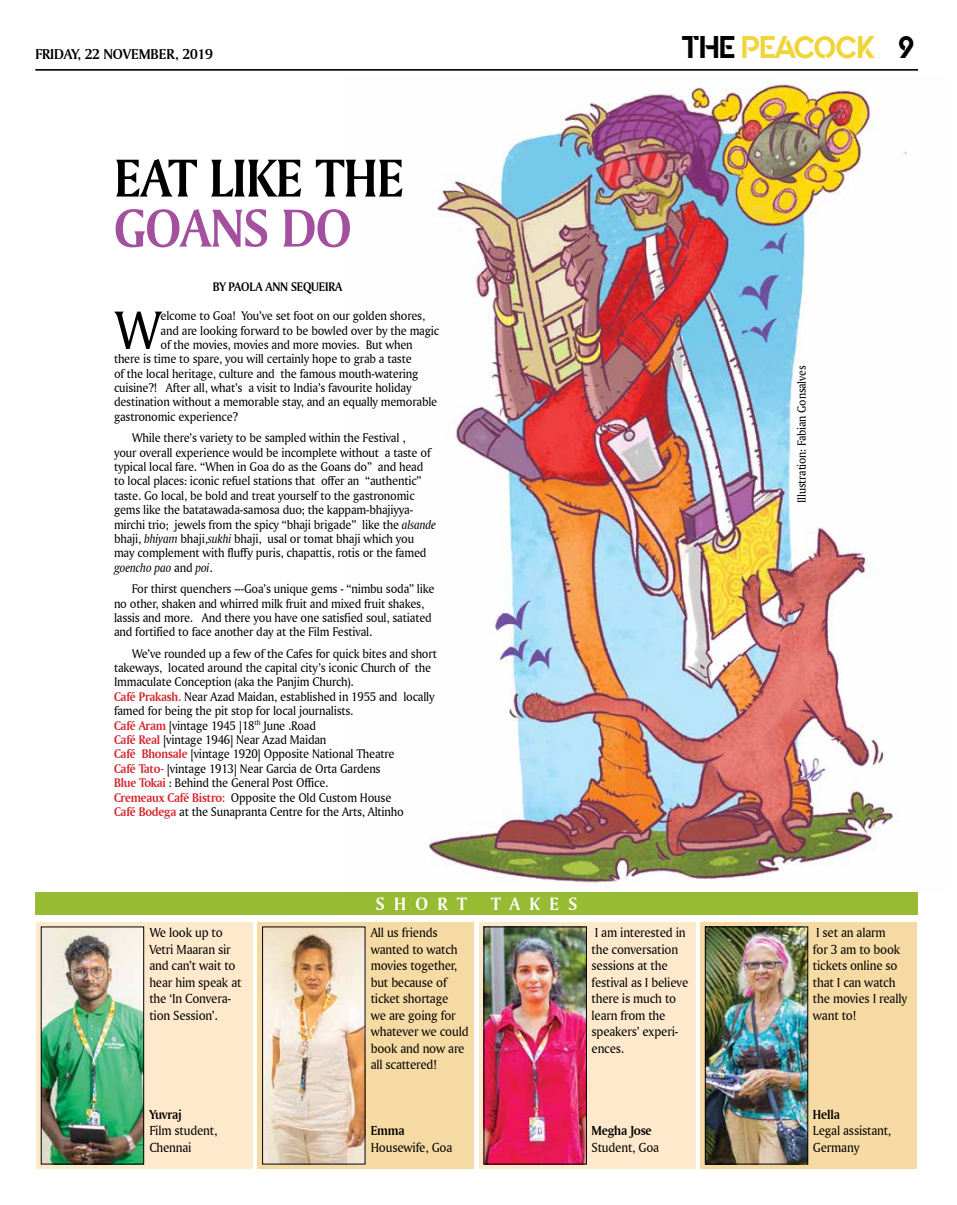
<style>
.page{position:relative;width:957px;height:1205px;background:#fff}
.page>*{position:absolute;margin:0;border:0;box-sizing:border-box;transform-origin:0 0}
.t1{font:57px "Amerigo BT Roman A";color:#000;scale:.95 1}
.t2{font:56.25px "Amerigo BT Bold A";letter-spacing:-.015em;color:#000;scale:.95 1}
.t3{font:56.25px "Amerigo BT Bold A";letter-spacing:-.015em;color:#a3509f;scale:.95 1}
.t4{font:31.25px "Quantify";color:#f0d53a;scale:.95 1}
.t5{font:31.25px "Quantify";color:#000;scale:.95 1}
.t6{font:18.75px "Amerigo BT Bold A";letter-spacing:.5em;color:#fff}
.t7{font:15px "Amerigo BT Bold A";letter-spacing:-.01em;color:#000}
.t8{font:13.75px/16.5px "Amerigo BT Roman A";letter-spacing:-.015em;color:#000;scale:.95 1}
.t9{font:13.75px "Amerigo BT Bold A";letter-spacing:-.015em;color:#000;scale:.95 1}
.t10{font:13.12px/14.4px "Amerigo BT Roman A";letter-spacing:-.015em;color:#000;scale:.95 1}
.t11{font:13.12px "Amerigo BT Bold A";letter-spacing:-.015em;color:#000;scale:.95 1}
.t12{font:13.12px "Amerigo BT Italic A";letter-spacing:-.015em;color:#000;scale:.95 1}
.t13{font:12.5px "Amerigo BT Roman A";letter-spacing:-.015em;color:#000;scale:.95 1}
.s1{color:#000}
.s2{font-family:"Amerigo BT Italic A"}
.s3{font-family:"Amerigo BT Roman A"}
.s4{font-family:"Amerigo BT Bold A";color:#d2232a}
</style>
<div class="page">
<img style="left:428px;top:78px;width:479px;height:808px">
<hr style="left:35px;top:69px;width:883px;height:1px;background:#000">
<div style="left:36px;top:922px;width:217px;height:247px;background:#fee9cc"></div>
<div style="left:257px;top:922px;width:217px;height:247px;background:#f6daa3"></div>
<div style="left:479px;top:922px;width:216px;height:247px;background:#fee9cc"></div>
<div style="left:700px;top:922px;width:216px;height:247px;background:#f6daa3"></div>
<div style="left:35px;top:892px;width:883px;height:23px;background:#97bb33"></div>
<img style="left:43px;top:929px;width:99px;height:233px">
<div style="left:41px;top:927px;width:103px;height:237px;border:1px solid #000"></div>
<img style="left:264px;top:929px;width:99px;height:233px">
<div style="left:262px;top:927px;width:103px;height:237px;border:1px solid #000"></div>
<img style="left:486px;top:929px;width:98px;height:233px">
<img style="left:707px;top:929px;width:99px;height:233px">
<div style="left:705px;top:927px;width:103px;height:237px;border:1px solid #000"></div>
<p class="t7" style="left:35px;top:45px;width:179px">FRIDAY, 22 NOVEMBER, 2019</p>
<h3 class="t4" style="left:681px;top:30px;width:205px"><span class="s1">THE</span> PEACOCK</h3>
<h3 class="t5" style="left:898px;top:30px;width:18px">9</h3>
<h2 class="t2" style="left:114px;top:143px;width:307px">EAT LIKE THE</h2>
<h2 class="t3" style="left:114px;top:193px;width:252px">GOANS DO</h2>
<p class="t11" style="left:213px;top:279px;width:138px">BY PAOLA ANN SEQUEIRA</p>
<h1 class="t1" style="left:114px;top:295px;width:52px">W</h1>
<p class="t10" style="left:161px;top:308px;width:280px">elcome to Goa! You’ve set foot on our golden shores,</p>
<p class="t10" style="left:161px;top:323px;width:295px">and are looking forward to be bowled over by the magic</p>
<p class="t10" style="left:161px;top:337px;width:267px">of the movies, movies and more movies. But when</p>
<p class="t10" style="left:114px;top:351px;width:315px">there is time to spare, you will certainly hope to grab a taste</p>
<p class="t10" style="left:114px;top:366px;width:322px">of the local heritage, culture and the famous mouth-watering</p>
<p class="t10" style="left:114px;top:380px;width:315px">cuisine?! After all, what’s a visit to India’s favourite holiday</p>
<p class="t10" style="left:114px;top:395px;width:342px">destination without a memorable stay, and an equally memorable</p>
<p class="t10" style="left:114px;top:409px;width:132px">gastronomic experience?</p>
<p class="t10" style="left:114px;top:430px;width:340px;text-indent:18px">While there’s variety to be sampled within the Festival ,<br>your overall experience would be incomplete without a taste of typical local fare. “When in Goa do as the Goans do” and head to local places: iconic refuel stations that offer an “authentic” taste. Go local, be bold and treat yourself to the gastronomic gems like the batatawada-samosa duo; the kappam-bhajiyya&shy;mirchi trio; jewels from the spicy “bhaji brigade” like the <span class="s2">alsande </span>bhaji, <span class="s2">bhiyam</span> bhaji,<span class="s2">sukhi</span> bhaji, usal or tomat bhaji which you may complement with fluffy puris, chapattis, rotis or the famed</p>
<p class="t12" style="left:114px;top:559px;width:105px">goencho pao <span class="s3">and</span> poi<span class="s3">.</span></p>
<p class="t10" style="left:114px;top:581px;width:339px;text-indent:18px">For thirst quenchers ---Goa’s unique gems - “nimbu soda” like no other, shaken and whirred milk fruit and mixed fruit shakes, lassis and more. And there you have one satisfied soul, satiated and fortified to face another day at the Film Festival.</p>
<p class="t10" style="left:114px;top:646px;width:341px;text-indent:18px">We’ve rounded up a few of the Cafes for quick bites and short takeways, located around the capital city’s iconic Church of the Immaculate Conception (aka the Panjim Church).<br><span class="s4">Café Prakash.</span> Near Azad Maidan, established in 1955 and locally famed for being the pit stop for local journalists.<br><span class="s4">Café Aram</span> [vintage 1945 ]18<sup>th</sup> June .Road<br><span class="s4">Café Real</span> [vintage 1946] Near Azad Maidan<br><span class="s4">Café Bhonsale</span> [vintage 1920] Opposite National Theatre<br><span class="s4">Café Tato-</span> [vintage 1913] Near Garcia de Orta Gardens<br><span class="s4">Blue Tokai</span> : Behind the General Post Office.<br><span class="s4">Cremeaux Café Bistro:</span> Opposite the Old Custom House<br><span class="s4">Café Bodega</span> at the Sunapranta Centre for the Arts, Altinho</p>
<p class="t8" style="left:149px;top:924px;width:98px">We look up to<br>Vetri Maaran sir and can’t wait to hear him speak at the ‘In Convera&shy;tion Session’.</p>
<p class="t9" style="left:149px;top:1106px;width:35px">Yuvraj</p>
<p class="t8" style="left:149px;top:1122px;width:73px">Film student,<br>Chennai</p>
<h3 class="t6" style="left:376px;top:892px;width:93px">SHORT</h3>
<h3 class="t6" style="left:491px;top:892px;width:88px">TAKES</h3>
<p class="t8" style="left:371px;top:924px;width:105px">All us friends wanted to watch movies together, but because of ticket shortage<br>we are going for whatever we could book and now are all scattered!</p>
<p class="t8" style="left:591px;top:924px;width:103px">I am interested in the conversation sessions at the festival as I believe there is much to learn from the speakers’ experi&shy;ences.</p>
<p class="t9" style="left:371px;top:1122px;width:37px">Emma</p>
<p class="t8" style="left:371px;top:1138px;width:87px">Housewife, Goa</p>
<p class="t9" style="left:591px;top:1122px;width:65px">Megha Jose</p>
<p class="t8" style="left:591px;top:1138px;width:73px">Student, Goa</p>
<p class="t13" style="left:794px;top:503px;width:146px;rotate:-90deg">Illustration: Fabian Gonsalves</p>
<p class="t8" style="left:813px;top:924px;width:101px">I set an alarm<br>for 3 am to book tickets online so that I can watch the movies I really want to!</p>
<p class="t9" style="left:813px;top:1106px;width:30px">Hella</p>
<p class="t8" style="left:813px;top:1122px;width:84px">Legal assistant,<br>Germany</p>
</div>
